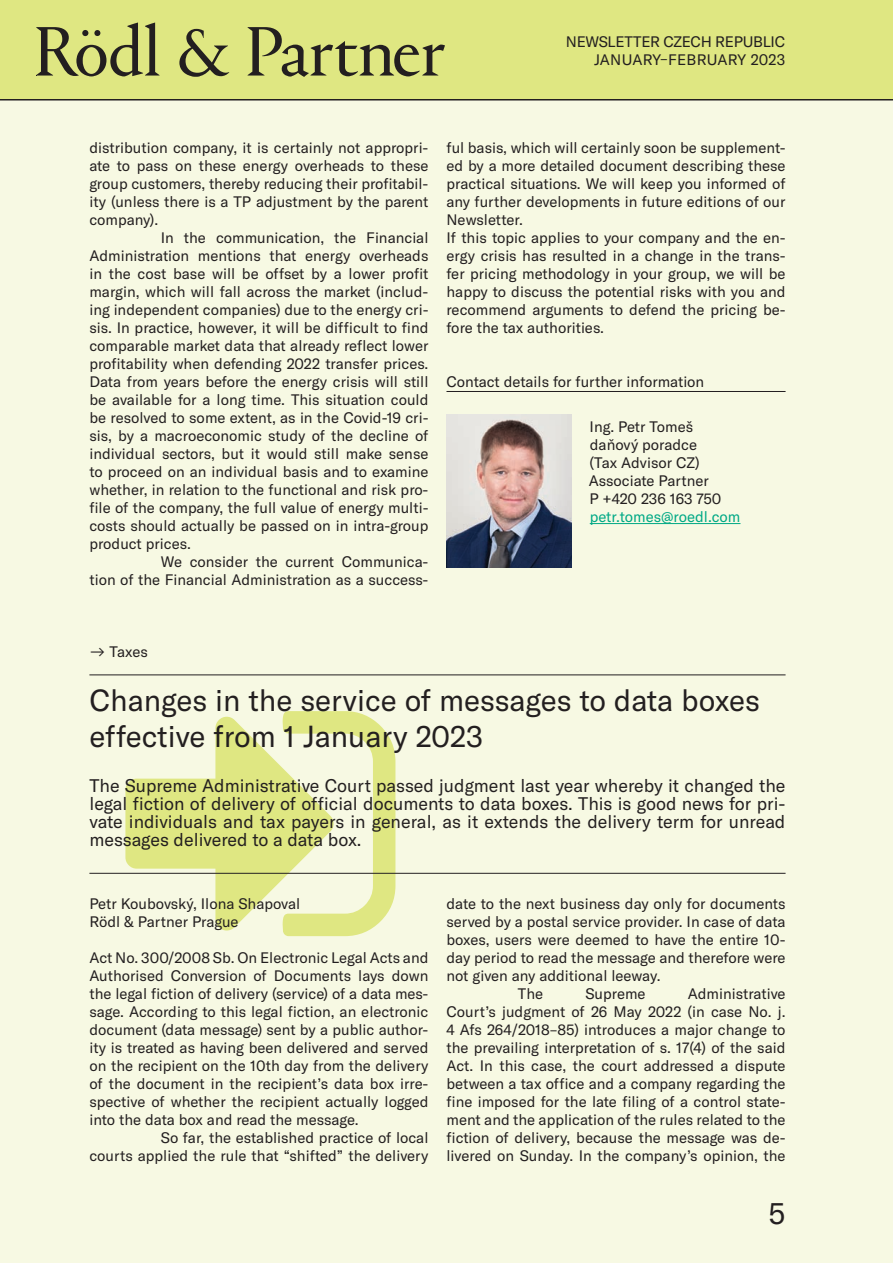
<style>
.page{position:relative;width:893px;height:1263px;background:#fff}
.page>*{position:absolute;margin:0;border:0;box-sizing:border-box;transform-origin:0 0}
.t1{font:30px/36px "GT America";color:#231f20}
.t2{font:18px/18px "GT America";color:#231f20;text-align:justify}
.t3{font:15px/18px "GT America";color:#231f20}
.t4{font:15px "GT America";color:#00a985}
</style>
<div class="page">
<div style="left:0;top:0;width:893px;height:100px;background:#dfe782"></div>
<div style="left:0;top:100px;width:893px;height:1163px;background:#f7f9e3"></div>
<svg style="left:125px;top:711px;width:270px;height:225px"></svg>
<hr style="left:89px;top:675px;width:697px;height:1px;background:#231f20">
<hr style="left:89px;top:873px;width:697px;height:1px;background:#231f20">
<hr style="left:446px;top:391px;width:340px;height:1px;background:#231f20">
<img style="left:447px;top:414px;width:124px;height:153px">
<hr style="left:590px;top:523px;width:150px;height:1px;background:#00a985">
<hr style="left:0;top:99px;width:893px;height:1px;background:#231f20">
<svg style="left:36px;top:23px;width:409px;height:54px"></svg>
<p class="t3" style="left:566px;top:32px;width:52px">newsletter</p>
<p class="t3" style="left:663px;top:32px;width:11px">czech</p>
<p class="t3" style="left:715px;top:32px;width:10px">republic</p>
<p class="t3" style="left:594px;top:50px;width:39px">january</p>
<p class="t3" style="left:660px;top:50px;width:19px">–february</p>
<p class="t3" style="left:751px;top:50px;width:36px">2023</p>
<p class="t3" style="left:89px;top:139px;width:341px">distribution company, it is certainly not appropri-</p>
<p class="t3" style="left:89px;top:157px;width:341px">ate to pass on these energy overheads to these</p>
<p class="t3" style="left:89px;top:175px;width:341px">group customers, thereby reducing their profitabil-</p>
<p class="t3" style="left:89px;top:193px;width:341px">ity (unless there is a TP adjustment by the parent</p>
<p class="t3" style="left:89px;top:211px;width:70px">company).</p>
<p class="t3" style="left:161px;top:229px;width:269px">In the communication, the Financial</p>
<p class="t3" style="left:89px;top:247px;width:341px">Administration mentions that energy overheads</p>
<p class="t3" style="left:89px;top:265px;width:341px">in the cost base will be offset by a lower profit</p>
<p class="t3" style="left:89px;top:283px;width:341px">margin, which will fall across the market (includ-</p>
<p class="t3" style="left:89px;top:301px;width:341px">ing independent companies) due to the energy cri-</p>
<p class="t3" style="left:89px;top:319px;width:341px">sis. In practice, however, it will be difficult to find</p>
<p class="t3" style="left:89px;top:337px;width:341px">comparable market data that already reflect lower</p>
<p class="t3" style="left:89px;top:355px;width:341px">profitability when defending 2022 transfer prices.</p>
<p class="t3" style="left:89px;top:373px;width:341px">Data from years before the energy crisis will still</p>
<p class="t3" style="left:89px;top:391px;width:341px">be available for a long time. This situation could</p>
<p class="t3" style="left:89px;top:409px;width:341px">be resolved to some extent, as in the Covid-19 cri-</p>
<p class="t3" style="left:89px;top:427px;width:341px">sis, by a macroeconomic study of the decline of</p>
<p class="t3" style="left:89px;top:445px;width:341px">individual sectors, but it would still make sense</p>
<p class="t3" style="left:89px;top:463px;width:341px">to proceed on an individual basis and to examine</p>
<p class="t3" style="left:89px;top:481px;width:341px">whether, in relation to the functional and risk pro-</p>
<p class="t3" style="left:89px;top:499px;width:341px">file of the company, the full value of energy multi-</p>
<p class="t3" style="left:89px;top:517px;width:341px">costs should actually be passed on in intra-group</p>
<p class="t3" style="left:89px;top:535px;width:103px">product prices.</p>
<p class="t3" style="left:89px;top:553px;width:44px">W</p>
<p class="t3" style="left:89px;top:553px;width:341px;text-align:right">e consider the current Communica-<br>tion of the Financial Administration as a success-</p>
<p class="t3" style="left:446px;top:139px;width:341px">ful basis, which will certainly soon be supplement&shy;ed by a more detailed document describing these practical situations. We will keep you informed of any further developments in future editions of our N ewsletter.<br>If this topic applies to your company and the en&shy;ergy crisis has resulted in a change in the trans&shy;fer pricing methodology in your group, we will be happy to discuss the potential risks with you and recommend arguments to defend the pricing be&shy;fore the tax authorities.</p>
<p class="t3" style="left:446px;top:373px;width:259px">Contact details for further information</p>
<p class="t3" style="left:589px;top:418px;width:134px">Ing. Petr Tomeš daňový poradce (Tax Advisor CZ)<br>Associate Partner<br>P +420 236 163 750</p>
<p class="t4" style="left:590px;top:508px;width:152px">petr.tomes@roedl.com</p>
<p class="t3" style="left:89px;top:643px;width:60px">→ Taxes</p>
<h1 class="t1" style="left:89px;top:682px;width:672px">Changes in the service of messages to data boxes effective from 1 January 2023</h1>
<p class="t2" style="left:89px;top:777px;width:698px">The Supreme Administrative Court passed judgment last year whereby it changed the legal fiction of delivery of official documents to data boxes. This is good news for pri&shy;vate individuals and tax payers in general, as it extends the delivery term for unread messages delivered to a data box.</p>
<p class="t3" style="left:89px;top:895px;width:213px">Petr Koubovský, Ilona Shapoval<br>Rödl &amp; Partner Prague</p>
<p class="t3" style="left:89px;top:949px;width:341px">Act N o. 300/2008 Sb. On Electronic Legal Acts and Authorised Conversion of Documents lays down the legal fiction of delivery (service) of a data mes&shy;sage. According to this legal fiction, an electronic document (data message) sent by a public author&shy;ity is treated as having been delivered and served on the recipient on the 10th day from the delivery of the document in the recipient’s data box irre&shy;spective of whether the recipient actually logged into the data box and read the message.<br>S</p>
<p class="t3" style="left:89px;top:1129px;width:341px;text-align:right">o far, the established practice of local<br>courts applied the rule that “shifted” the delivery</p>
<p class="t3" style="left:446px;top:895px;width:340px">date to the next business day only for documents</p>
<p class="t3" style="left:446px;top:913px;width:341px">served by a postal service provider. In case of data</p>
<p class="t3" style="left:446px;top:931px;width:341px">boxes, users were deemed to have the entire 10-</p>
<p class="t3" style="left:446px;top:949px;width:341px">day period to read the message and therefore were</p>
<p class="t3" style="left:446px;top:967px;width:216px">not given any additional leeway.</p>
<p class="t3" style="left:518px;top:985px;width:27px">The</p>
<p class="t3" style="left:585px;top:985px;width:62px">Supreme</p>
<p class="t3" style="left:446px;top:985px;width:341px;text-align:justify;text-indent:241px">Administrative Court’s judgment of 26 May 2022 (in case N o. j.<br>4 Afs 264/2018–85) introduces a major change to the prevailing interpretation of s. 17(4) of the said Act. In this case, the court addressed a dispute between a tax office and a company regarding the fine imposed for the late filing of a control state&shy;ment and the application of the rules related to the fiction of delivery, because the message was de&shy;livered on Sunday. In the company’s opinion, the</p>
<h1 class="t1" style="left:769px;top:1195px;width:18px">5</h1>
</div>
